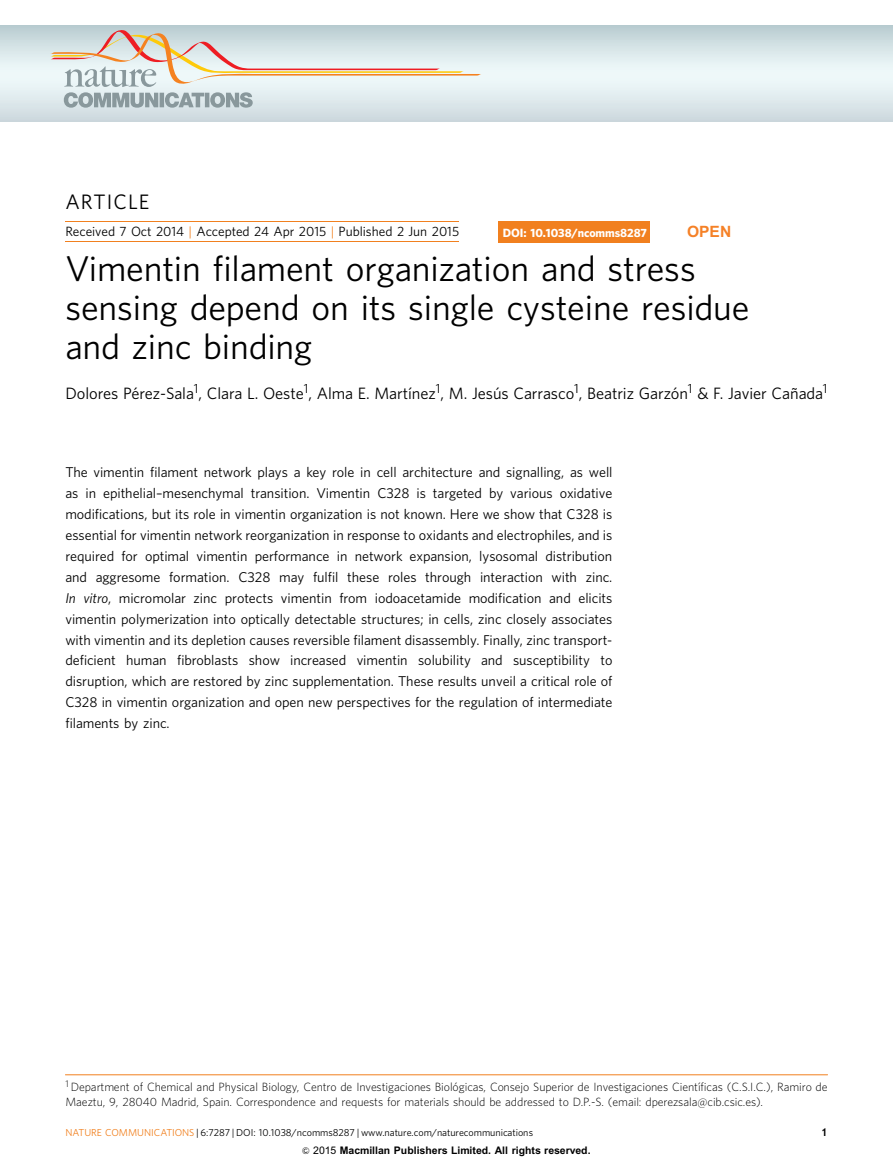
<style>
.page{position:relative;width:893px;height:1174px;background:#fff}
.page>*{position:absolute;margin:0;border:0;box-sizing:border-box;transform-origin:0 0}
.t1{font:35.85px/38.8px "Adv O Tea 1 a 7398";color:#000}
.t2{font:20.85px "Adv O Tea 1 a 7398";letter-spacing:.055em;color:#000}
.t3{font:16.5px "Adv O Tea 1 a 7398";color:#000}
.t4{font:700 15.6px "Arial";color:#f58127}
.t5{font:14.25px/20.9px "Adv O Tea 1 a 7398";color:#000;text-align:justify}
.t6{font:13.5px "Adv O Tea 1 a 7398";color:#000}
.t7{font:12px/15px "Adv O Tf 23 bb 480";color:#000}
.t8{font:12px "Adv O Tcb 88 df 00";color:#fff}
.t9{font:10.8px "Adv T Tda 6 f 6 cb 8.B";color:#000}
.t10{font:10.5px "Adv PAD35";color:#000}
.t11{font:10.05px "Adv O Tea 1 a 7398";color:#000}
.s1{color:#f1801f}
.s2{font-family:"Adv OT9 bd 21 c 25.I"}
.s3{font-family:"Adv TA42"}
.s4{font-family:"Adv PAD33"}
</style>
<div class="page">
<hr style="left:65px;top:221px;width:394px;height:1px;background:#f1801f">
<hr style="left:65px;top:242px;width:394px;height:1px;background:#f1801f">
<div style="left:498px;top:222px;width:152px;height:21px;background:#f1801f"></div>
<hr style="left:65px;top:1074px;width:763px;height:1px;background:#f1801f">
<svg style="left:0;top:26px;width:893px;height:96px;background:#d8e5e8"></svg>
<svg style="left:50px;top:30px;width:431px;height:78px;background:#d8dad6"></svg>
<h2 class="t2" style="left:65px;top:194px;width:85px">ARTICLE</h2>
<p class="t6" style="left:65px;top:226px;width:395px">Received 7 Oct 2014 <span class="s1">|</span> Accepted 24 Apr 2015 <span class="s1">|</span> Published 2 Jun 2015</p>
<h1 class="t1" style="left:65px;top:252px;width:685px">Vimentin filament organization and stress sensing depend on its single cysteine residue and zinc binding</h1>
<p class="t3" style="left:65px;top:387px;width:764px">Dolores Pe´rez-Sala<sup>1</sup>, Clara L. Oeste<sup>1</sup>, Alma E. Martı´nez<sup>1</sup>, M. Jesu´s Carrasco<sup>1</sup>, Beatriz Garzo´n<sup>1</sup> &amp; F. Javier Can˜ada<sup>1</sup></p>
<p class="t8" style="left:503px;top:228px;width:146px">DOI: 10.1038/ncomms8287</p>
<p class="t4" style="left:687px;top:222px;width:46px">OPEN</p>
<p class="t5" style="left:65px;top:463px;width:549px">The vimentin filament network plays a key role in cell architecture and signalling, as well as in epithelial–mesenchymal transition. Vimentin C328 is targeted by various oxidative modifications, but its role in vimentin organization is not known. Here we show that C328 is essential for vimentin network reorganization in response to oxidants and electrophiles, and is required for optimal vimentin performance in network expansion, lysosomal distribution and aggresome formation. C328 may fulfil these roles through interaction with zinc.<br><span class="s2">In vitro</span>, micromolar zinc protects vimentin from iodoacetamide modification and elicits vimentin polymerization into optically detectable structures; in cells, zinc closely associates with vimentin and its depletion causes reversible filament disassembly. Finally, zinc transport&shy;deficient human fibroblasts show increased vimentin solubility and susceptibility to disruption, which are restored by zinc supplementation. These results unveil a critical role of C328 in vimentin organization and open new perspectives for the regulation of intermediate filaments by zinc.</p>
<p class="t7" style="left:65px;top:1080px;width:764px"><sup>1</sup> Department of Chemical and Physical Biology, Centro de Investigaciones Biolo´gicas, Consejo Superior de Investigaciones Cientı´ficas (C.S.I.C.), Ramiro de<br>Maeztu, 9, 28040 Madrid, Spain. Correspondence and requests for materials should be addressed to D.P.-S. (email: dperezsala@cib.csic.es).</p>
<p class="t11" style="left:65px;top:1128px;width:469px"><span class="s1">NATURE COMMUNICATIONS</span> | 6:7287 | DOI: 10.1038/ncomms8287 | www.nature.com/naturecommunications</p>
<p class="t9" style="left:821px;top:1128px;width:8px">1</p>
<p class="t10" style="left:302px;top:1146px;width:290px"><span class="s3">&amp;</span> <span class="s4">2015</span> Macmillan Publishers Limited. All rights reserved.</p>
</div>
